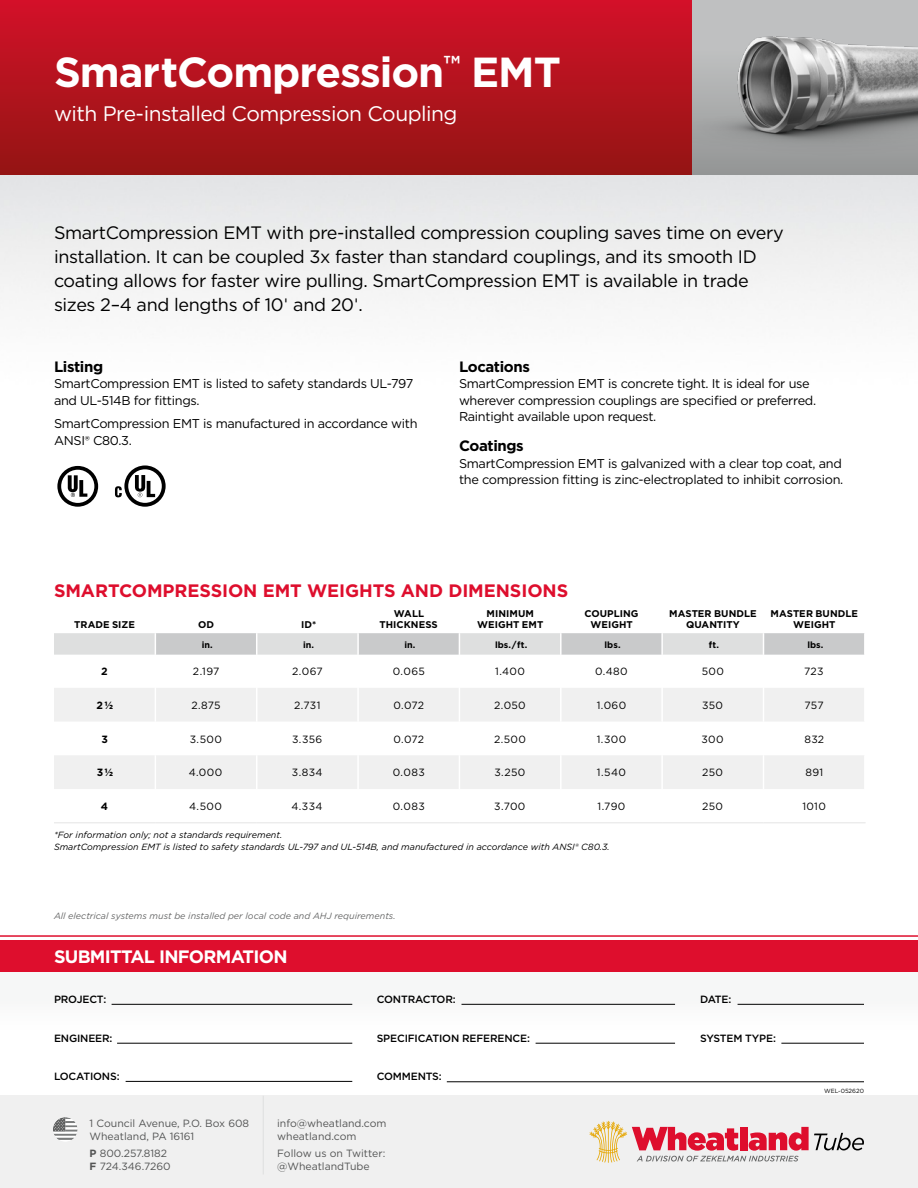
<style>
.page{position:relative;width:918px;height:1188px;background:#fff}
.page>*{position:absolute;margin:0;border:0;box-sizing:border-box;transform-origin:0 0}
.t1{font:700 42px "Gotham";letter-spacing:-.025em;color:#fff}
.t2{font:21px "Gotham";letter-spacing:-.025em;color:#fff}
.t3{font:18px/24px "Gotham";letter-spacing:-.02em;color:#000}
.t4{font:700 18px "Gotham";letter-spacing:-.005em;color:#de0e2d}
.t5{font:700 18px "Gotham";letter-spacing:-.04em;color:#fff}
.t6{font:700 15px "Gotham";letter-spacing:-.025em;color:#000}
.t7{font:12.75px/16.5px "Gotham";letter-spacing:-.025em;color:#000}
.t8{font:10.5px "Gotham";letter-spacing:.03em;color:#000}
.t9{font:10.5px/13.5px "Gotham";color:#535454}
.t10{font:500 10.5px "Gotham";letter-spacing:-.015em;color:#000}
.t11{font:900 10.5px "Gotham";color:#000}
.t12{font:700 10.5px "Gotham";color:#000}
.t13{font:700 9.75px/10.5px "Gotham";letter-spacing:.005em;color:#000;text-align:center}
.t14{font:italic 9px/12px "Gotham";color:#000}
.t15{font:italic 9px "Gotham";color:#666767}
.t16{font:700 9px "Gotham";color:#000}
.t17{font:6px "Gotham";color:#000}
.s1{font-family:"Frutiger LT Std";font-weight:300}
.s2{font-weight:700}
</style>
<div class="page">
<div style="left:0;top:0;width:918px;height:175px;background:linear-gradient(to bottom,#d31229,#941514)"></div>
<hr style="left:112px;top:1004px;width:240px;height:1px;background:#000">
<hr style="left:117px;top:1043px;width:235px;height:1px;background:#000">
<hr style="left:126px;top:1081px;width:226px;height:1px;background:#000">
<hr style="left:462px;top:1004px;width:213px;height:1px;background:#000">
<hr style="left:536px;top:1043px;width:139px;height:1px;background:#000">
<hr style="left:738px;top:1004px;width:126px;height:1px;background:#000">
<hr style="left:781px;top:1043px;width:83px;height:1px;background:#000">
<hr style="left:447px;top:1081px;width:417px;height:1px;background:#000">
<hr style="left:0;top:935px;width:918px;height:2px;background:#de0e2d">
<div style="left:0;top:940px;width:918px;height:32px;background:#de0e2d"></div>
<div style="left:693px;top:0;width:225px;height:175px;background:#bfc0c1"></div>
<img style="left:693px;top:36px;width:225px;height:139px">
<svg style="left:115px;top:465px;width:51px;height:42px"></svg>
<svg style="left:57px;top:466px;width:41px;height:41px"></svg>
<svg style="left:54px;top:688px;width:810px;height:101px;fill:#f0f0f0"></svg>
<hr style="left:155px;top:688px;width:1px;height:34px;background:#fff">
<hr style="left:256px;top:688px;width:1px;height:34px;background:#fff">
<hr style="left:357px;top:688px;width:2px;height:34px;background:#fff">
<hr style="left:459px;top:688px;width:1px;height:34px;background:#fff">
<hr style="left:560px;top:688px;width:2px;height:34px;background:#fff">
<hr style="left:661px;top:688px;width:2px;height:34px;background:#fff">
<hr style="left:763px;top:688px;width:1px;height:34px;background:#fff">
<hr style="left:155px;top:722px;width:1px;height:33px;background:#fff">
<hr style="left:256px;top:722px;width:1px;height:33px;background:#fff">
<hr style="left:357px;top:722px;width:2px;height:33px;background:#fff">
<hr style="left:459px;top:722px;width:1px;height:33px;background:#fff">
<hr style="left:560px;top:722px;width:2px;height:33px;background:#fff">
<hr style="left:661px;top:722px;width:2px;height:33px;background:#fff">
<hr style="left:763px;top:722px;width:1px;height:33px;background:#fff">
<hr style="left:155px;top:755px;width:1px;height:34px;background:#fff">
<hr style="left:256px;top:755px;width:1px;height:34px;background:#fff">
<hr style="left:357px;top:755px;width:2px;height:34px;background:#fff">
<hr style="left:459px;top:755px;width:1px;height:34px;background:#fff">
<hr style="left:560px;top:755px;width:2px;height:34px;background:#fff">
<hr style="left:661px;top:755px;width:2px;height:34px;background:#fff">
<hr style="left:763px;top:755px;width:1px;height:34px;background:#fff">
<svg style="left:54px;top:633px;width:810px;height:22px;background:#d5d6d6"></svg>
<hr style="left:54px;top:822px;width:101px;height:1px;background:#e4e4e4">
<hr style="left:155px;top:822px;width:102px;height:1px;background:#e4e4e4">
<hr style="left:257px;top:822px;width:101px;height:1px;background:#e4e4e4">
<hr style="left:358px;top:822px;width:101px;height:1px;background:#e4e4e4">
<hr style="left:459px;top:822px;width:102px;height:1px;background:#e4e4e4">
<hr style="left:561px;top:822px;width:101px;height:1px;background:#e4e4e4">
<hr style="left:662px;top:822px;width:102px;height:1px;background:#e4e4e4">
<hr style="left:764px;top:822px;width:102px;height:1px;background:#e4e4e4">
<div style="left:0;top:1096px;width:918px;height:92px;background:#f0f0f0"></div>
<hr style="left:263px;top:1096px;width:1px;height:78px;background:#dedfdf">
<svg style="left:53px;top:1117px;width:25px;height:24px"></svg>
<svg style="left:590px;top:1121px;width:274px;height:42px"></svg>
<h1 class="t1" style="left:54px;top:44px;width:508px">SmartCompression<sup>™</sup> EMT</h1>
<h2 class="t2" style="left:54px;top:101px;width:405px">with Pre-installed Compression Coupling</h2>
<p class="t3" style="left:54px;top:220px;width:731px">SmartCompression EMT with pre-installed compression coupling saves time on every installation. It can be coupled 3x faster than standard couplings, and its smooth ID coating allows for faster wire pulling. SmartCompression EMT is available in trade sizes 2–4 and lengths of 10<span class="s1">'</span> and 20<span class="s1">'</span>.</p>
<p class="t6" style="left:54px;top:357px;width:51px">Listing</p>
<p class="t7" style="left:54px;top:375px;width:361px">SmartCompression EMT is listed to safety standards UL-797 and UL-514B for fittings.</p>
<p class="t7" style="left:54px;top:415px;width:365px">SmartCompression EMT is manufactured in accordance with<br>ANSI® C80.3.</p>
<p class="t6" style="left:459px;top:357px;width:73px">Locations</p>
<p class="t7" style="left:459px;top:375px;width:359px">SmartCompression EMT is concrete tight. It is ideal for use wherever compression couplings are specified or preferred.<br>Raintight available upon request.</p>
<p class="t6" style="left:459px;top:436px;width:66px">Coatings</p>
<p class="t7" style="left:459px;top:455px;width:386px">SmartCompression EMT is galvanized with a clear top coat, and the compression fitting is zinc-electroplated to inhibit corrosion.</p>
<h3 class="t4" style="left:54px;top:579px;width:516px">SMARTCOMPRESSION EMT WEIGHTS AND DIMENSIONS</h3>
<p class="t13" style="left:74px;top:619px;width:62px">TRADE SIZE</p>
<p class="t13" style="left:198px;top:619px;width:17px">OD</p>
<p class="t13" style="left:301px;top:619px;width:17px">ID*</p>
<p class="t13" style="left:380px;top:609px;width:60px">WALL<br>THICKNESS</p>
<p class="t13" style="left:477px;top:609px;width:68px">MINIMUM<br>WEIGHT EMT</p>
<p class="t13" style="left:584px;top:609px;width:56px">COUPLING<br>WEIGHT</p>
<p class="t13" style="left:669px;top:609px;width:89px">MASTER BUNDLE<br>QUANTITY</p>
<p class="t13" style="left:771px;top:609px;width:89px">MASTER BUNDLE<br>WEIGHT</p>
<p class="t16" style="left:202px;top:638px;width:13px">in.</p>
<p class="t16" style="left:303px;top:638px;width:13px">in.</p>
<p class="t16" style="left:404px;top:638px;width:13px">in.</p>
<p class="t16" style="left:495px;top:638px;width:34px">lbs. / ft.</p>
<p class="t16" style="left:605px;top:638px;width:17px">lbs.</p>
<p class="t16" style="left:709px;top:638px;width:12px">ft.</p>
<p class="t16" style="left:807px;top:638px;width:17px">lbs.</p>
<p class="t12" style="left:101px;top:664px;width:8px">2</p>
<p class="t8" style="left:193px;top:665px;width:28px">2.197</p>
<p class="t8" style="left:292px;top:665px;width:32px">2.067</p>
<p class="t8" style="left:393px;top:665px;width:33px">0.065</p>
<p class="t8" style="left:495px;top:665px;width:31px">1.400</p>
<p class="t8" style="left:595px;top:665px;width:34px">0.480</p>
<p class="t8" style="left:702px;top:665px;width:24px">500</p>
<p class="t8" style="left:804px;top:665px;width:21px">723</p>
<p class="t11" style="left:97px;top:698px;width:18px"><span class="s2">2</span> 1/2</p>
<p class="t8" style="left:191px;top:698px;width:31px">2.875</p>
<p class="t8" style="left:294px;top:698px;width:28px">2.731</p>
<p class="t8" style="left:394px;top:698px;width:32px">0.072</p>
<p class="t8" style="left:494px;top:698px;width:33px">2.050</p>
<p class="t8" style="left:597px;top:698px;width:31px">1.060</p>
<p class="t8" style="left:702px;top:698px;width:22px">350</p>
<p class="t8" style="left:804px;top:698px;width:21px">757</p>
<p class="t12" style="left:101px;top:732px;width:8px">3</p>
<p class="t8" style="left:190px;top:732px;width:34px">3.500</p>
<p class="t8" style="left:292px;top:732px;width:32px">3.356</p>
<p class="t8" style="left:394px;top:732px;width:32px">0.072</p>
<p class="t8" style="left:494px;top:732px;width:33px">2.500</p>
<p class="t8" style="left:597px;top:732px;width:31px">1.300</p>
<p class="t8" style="left:702px;top:732px;width:24px">300</p>
<p class="t8" style="left:804px;top:732px;width:21px">832</p>
<p class="t11" style="left:97px;top:765px;width:18px"><span class="s2">3</span> 1/2</p>
<p class="t8" style="left:189px;top:766px;width:35px">4.000</p>
<p class="t8" style="left:292px;top:766px;width:32px">3.834</p>
<p class="t8" style="left:393px;top:766px;width:33px">0.083</p>
<p class="t8" style="left:494px;top:766px;width:32px">3.250</p>
<p class="t8" style="left:597px;top:766px;width:31px">1.540</p>
<p class="t8" style="left:702px;top:766px;width:22px">250</p>
<p class="t8" style="left:805px;top:766px;width:19px">891</p>
<p class="t12" style="left:101px;top:799px;width:9px">4</p>
<p class="t8" style="left:189px;top:799px;width:34px">4.500</p>
<p class="t8" style="left:291px;top:799px;width:33px">4.334</p>
<p class="t8" style="left:393px;top:799px;width:33px">0.083</p>
<p class="t8" style="left:494px;top:799px;width:33px">3.700</p>
<p class="t8" style="left:597px;top:799px;width:30px">1.790</p>
<p class="t8" style="left:702px;top:799px;width:22px">250</p>
<p class="t8" style="left:802px;top:799px;width:25px">1010</p>
<p class="t14" style="left:54px;top:828px;width:557px">*For information only; not a standards requirement.<br>SmartCompression EMT is listed to safety standards UL-797 and UL-514B, and manufactured in accordance with ANSI® C80.3.</p>
<p class="t15" style="left:54px;top:910px;width:343px">All electrical systems must be installed per local code and AHJ requirements.</p>
<h3 class="t5" style="left:54px;top:945px;width:235px">SUBMITTAL INFORMATION</h3>
<p class="t10" style="left:54px;top:992px;width:54px">PROJECT:</p>
<p class="t10" style="left:54px;top:1031px;width:60px">ENGINEER:</p>
<p class="t10" style="left:54px;top:1070px;width:67px">LOCATIONS:</p>
<p class="t10" style="left:377px;top:992px;width:80px">CONTRACTOR:</p>
<p class="t10" style="left:377px;top:1031px;width:155px">SPECIFICATION REFERENCE:</p>
<p class="t10" style="left:377px;top:1070px;width:67px">COMMENTS:</p>
<p class="t9" style="left:90px;top:1116px;width:161px">1 Council Avenue, P.O. Box 608<br>Wheatland, PA 16161</p>
<p class="t9" style="left:90px;top:1146px;width:83px"><span class="s2">P</span> 800.257.8182<br><span class="s2">F</span> 724.346.7260</p>
<p class="t9" style="left:277px;top:1116px;width:111px">info@wheatland.com wheatland.com</p>
<p class="t9" style="left:277px;top:1146px;width:110px">Follow us on Twitter: @WheatlandTube</p>
<p class="t10" style="left:700px;top:992px;width:33px">DATE:</p>
<p class="t10" style="left:700px;top:1031px;width:77px">SYSTEM TYPE:</p>
<p class="t17" style="left:824px;top:1087px;width:41px">WEL-052620</p>
</div>
